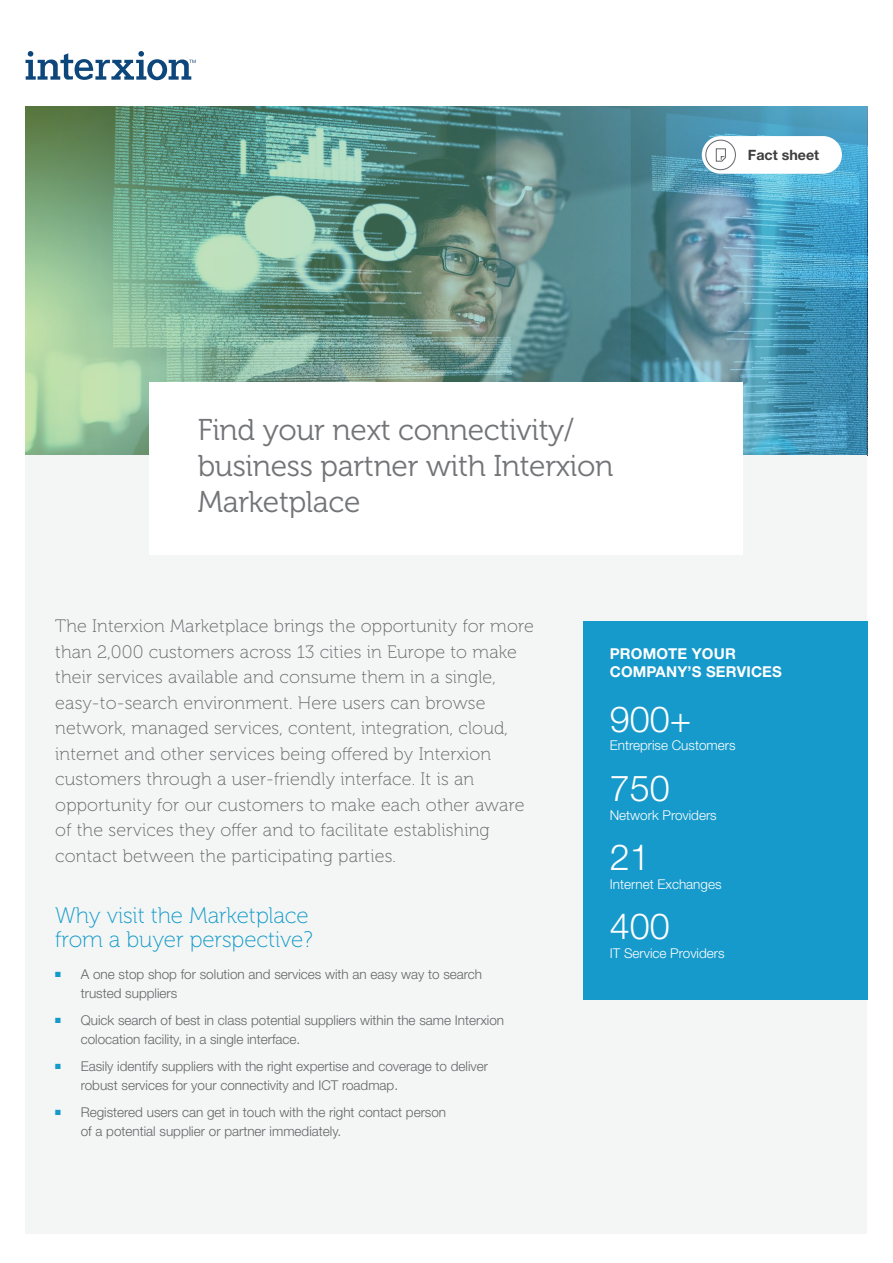
<style>
.page{position:relative;width:893px;height:1263px;background:#fff}
.page>*{position:absolute;margin:0;border:0;box-sizing:border-box;transform-origin:0 0}
.Text_Bullet__White{font:300 36px "Helvetica Neue LT Std";color:#fff}
.t1{font:30px/36px "Museo 300";letter-spacing:-.01em;color:#737477}
.t2{font:22.5px/24px "Museo 100";letter-spacing:-.005em;color:#169acb}
.t3{font:18px/25.5px "Museo 100";letter-spacing:.01em;color:#656568}
.Subhead_5__White{font:700 15px/18px "Helvetica Neue LT Std";letter-spacing:.01em;color:#fff}
.t4{font:700 14.25px "Helvetica Neue LT Std";color:#3e3e3f}
.t5{font:300 13.5px/18.8px "Helvetica Neue LT Std";color:#656568}
.Text_Bullet__White-2{font:300 13.5px "Helvetica Neue LT Std";color:#fff}
.s1{color:#169acb}
</style>
<div class="page">
<img style="left:25px;top:106px;width:841px;height:349px">
<div style="left:26px;top:455px;width:841px;height:778px;background:#f3f6f4"></div>
<svg style="left:26px;top:51px;width:170px;height:29px"></svg>
<div style="left:150px;top:383px;width:593px;height:172px;background:#fff"></div>
<div style="left:702px;top:136px;width:140px;height:38px;background:#fff;border-radius:19px"></div>
<div style="left:705px;top:140px;width:31px;height:30px;border:1px solid #656568;border-radius:50%"></div>
<svg style="left:716px;top:148px;width:10px;height:14px"></svg>
<div style="left:583px;top:621px;width:284px;height:378px;background:#169acb"></div>
<p class="t1" style="left:198px;top:412px;width:417px">Find your next connectivity/ business partner with Interxion<br>Marketplace</p>
<p class="t4" style="left:748px;top:147px;width:73px">Fact sheet</p>
<p class="t3" style="left:55px;top:614px;width:480px">The Interxion Marketplace brings the opportunity for more than 2,000 customers across 13 cities in Europe to make their services available and consume them in a single, easy-to-search environment. Here users can browse network, managed services, content, integration, cloud, internet and other services being offered by Interxion customers through a user-friendly interface. It is an opportunity for our customers to make each other aware of the services they offer and to facilitate establishing contact between the participating parties.</p>
<p class="t2" style="left:55px;top:904px;width:259px">Why visit the Marketplace from a buyer perspective?</p>
<p class="t5" style="left:81px;top:964px;width:403px;text-indent:-26px"><span class="s1">■</span> A one stop shop for solution and services with an easy way to search trusted suppliers</p>
<p class="t5" style="left:81px;top:1010px;width:425px;text-indent:-26px"><span class="s1">■</span> Quick search of best in class potential suppliers within the same Interxion colocation facility, in a single interface.</p>
<p class="t5" style="left:81px;top:1056px;width:409px;text-indent:-26px"><span class="s1">■</span> Easily identify suppliers with the right expertise and coverage to deliver robust services for your connectivity and ICT roadmap.</p>
<p class="t5" style="left:81px;top:1102px;width:367px;text-indent:-26px"><span class="s1">■</span> Registered users can get in touch with the right contact person of a potential supplier or partner immediately.</p>
<p class="Subhead_5__White" style="left:610px;top:644px;width:174px">PROMOTE YOUR<br>COMPANY’S SERVICES</p>
<p class="Text_Bullet__White" style="left:610px;top:697px;width:83px">900+</p>
<p class="Text_Bullet__White-2" style="left:610px;top:737px;width:127px">Entreprise Customers</p>
<p class="Text_Bullet__White" style="left:610px;top:766px;width:62px">750</p>
<p class="Text_Bullet__White-2" style="left:610px;top:806px;width:109px">Network Providers</p>
<p class="Text_Bullet__White" style="left:610px;top:835px;width:42px">21</p>
<p class="Text_Bullet__White-2" style="left:610px;top:875px;width:113px">Internet Exchanges</p>
<p class="Text_Bullet__White" style="left:610px;top:904px;width:62px">400</p>
<p class="Text_Bullet__White-2" style="left:610px;top:944px;width:116px">IT Service Providers</p>
</div>
